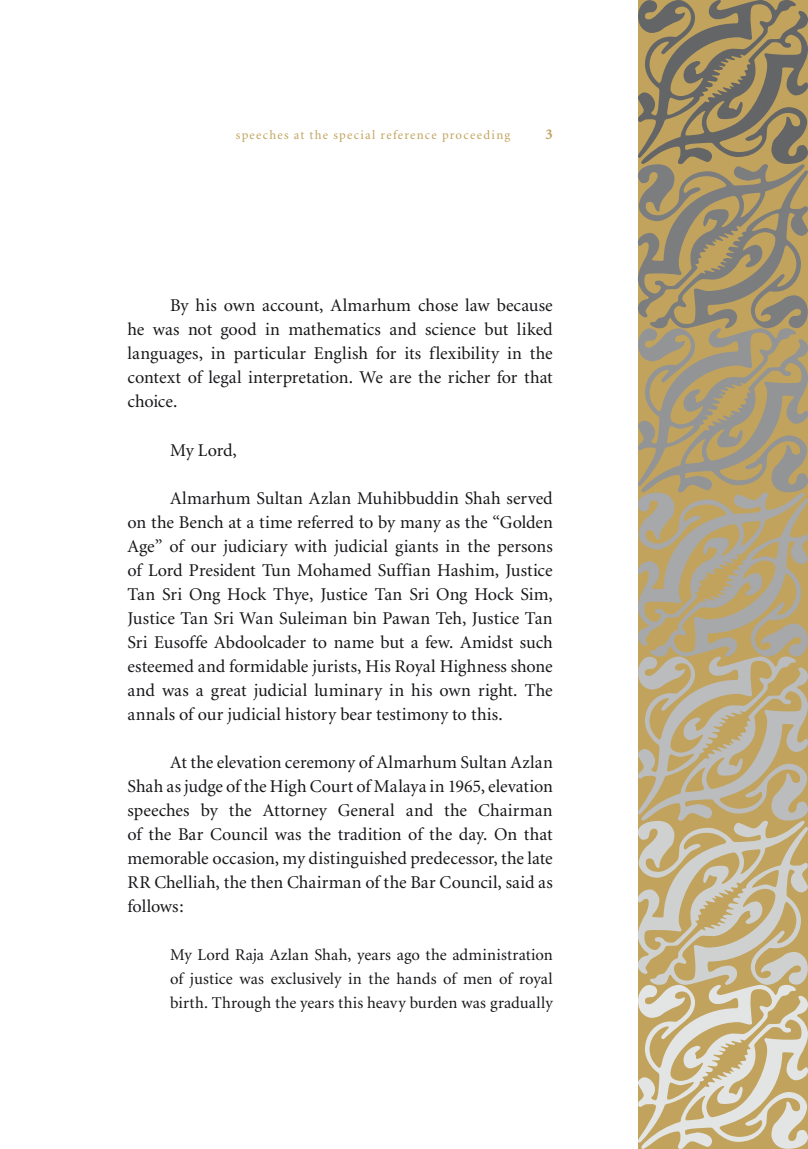
<style>
.page{position:relative;width:808px;height:1149px;background:#fff}
.page>*{position:absolute;margin:0;border:0;box-sizing:border-box;transform-origin:0 0}
.Main_Body_Text{font:18px/24px "Minion";color:#171518;text-align:justify}
.Body_Text_Quote{font:16.5px/24px "Minion";letter-spacing:.01em;color:#171518;text-align:justify}
.t1{font:700 15px "Minion";color:#c1a35d}
.t2{font:12.75px "Minion";letter-spacing:.1em;color:#c1a35d}
</style>
<div class="page">
<svg style="left:638px;top:0;width:170px;height:1148px;background:#b3a480"></svg>
<p class="t2" style="left:236px;top:128px;width:276px">speeches at the special reference proceeding</p>
<p class="t1" style="left:545px;top:126px;width:9px">3</p>
<p class="Main_Body_Text" style="left:128px;top:294px;width:427px;text-indent:43px">By his own account, Almarhum chose law because he was not good in mathematics and science but liked languages, in particular English for its flexibility in the context of legal interpretation. We are the richer for that choice.</p>
<p class="Main_Body_Text" style="left:170px;top:438px;width:68px">My Lord,</p>
<p class="Main_Body_Text" style="left:128px;top:486px;width:427px;text-indent:43px">Almarhum Sultan Azlan Muhibbuddin Shah served on the Bench at a time referred to by many as the “Golden Age” of our judiciary with judicial giants in the persons of Lord President Tun Mohamed Suffian Hashim, Justice Tan Sri Ong Hock Thye, Justice Tan Sri Ong Hock Sim, Justice Tan Sri Wan Suleiman bin Pawan Teh, Justice Tan Sri Eusoffe Abdoolcader to name but a few. Amidst such esteemed and formidable jurists, His Royal Highness shone and was a great judicial luminary in his own right. The annals of our judicial history bear testimony to this.</p>
<p class="Main_Body_Text" style="left:128px;top:750px;width:427px;text-indent:43px">At the elevation ceremony of Almarhum Sultan Azlan Shah as judge of the High Court of Malaya in 1965, elevation speeches by the Attorney General and the Chairman of the Bar Council was the tradition of the day. On that memorable occasion, my distinguished predecessor, the late RR Chelliah, the then Chairman of the Bar Council, said as follows:</p>
<p class="Body_Text_Quote" style="left:170px;top:943px;width:384px">My Lord Raja Azlan Shah, years ago the administration of justice was exclusively in the hands of men of royal birth. Through the years this heavy burden was gradually</p>
</div>
